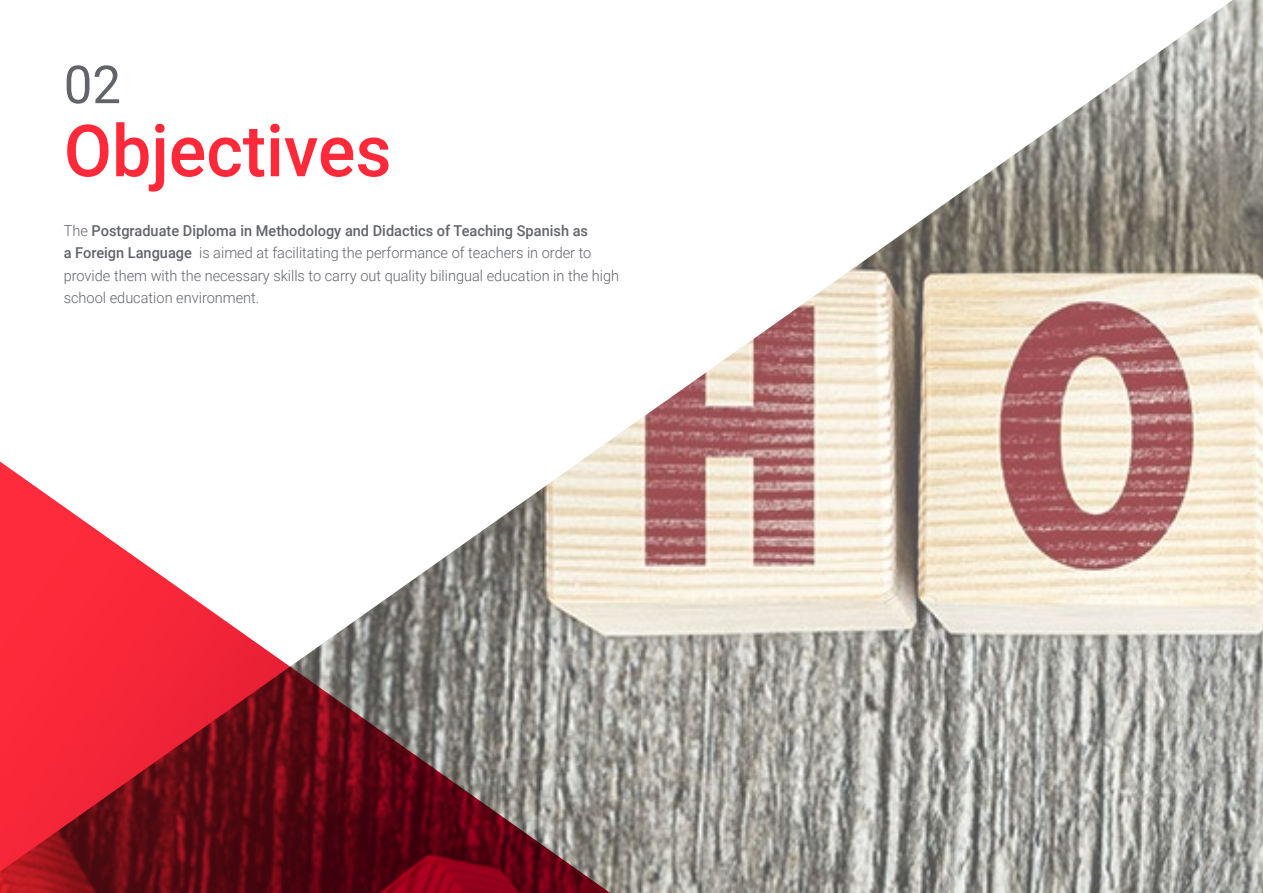
<style>
.page{position:relative;width:1263px;height:893px;background:#fff}
.page>*{position:absolute;margin:0;border:0;box-sizing:border-box;transform-origin:0 0}
.t1{font:500 72px "Roboto";color:#ff293a}
.t2{font:52.5px "Roboto";color:#61646a}
.t3{font:300 15px/22.5px "Roboto";color:#61646a}
.s1{font-weight:500}
</style>
<div class="page">
<img style="left:602px;top:0;width:661px;height:893px">
<svg style="left:0;top:446px;width:640px;height:447px"></svg>
<h2 class="t2" style="left:64px;top:48px;width:59px">02</h2>
<h1 class="t1" style="left:64px;top:100px;width:329px">Objectives</h1>
<p class="t3" style="left:64px;top:218px;width:557px">The <span class="s1">Postgraduate Diploma in Methodology and Didactics of Teaching Spanish as<br>a Foreign Language</span> is aimed at facilitating the performance of teachers in order to provide them with the necessary skills to carry out quality bilingual education in the high school education environment.</p>
</div>
